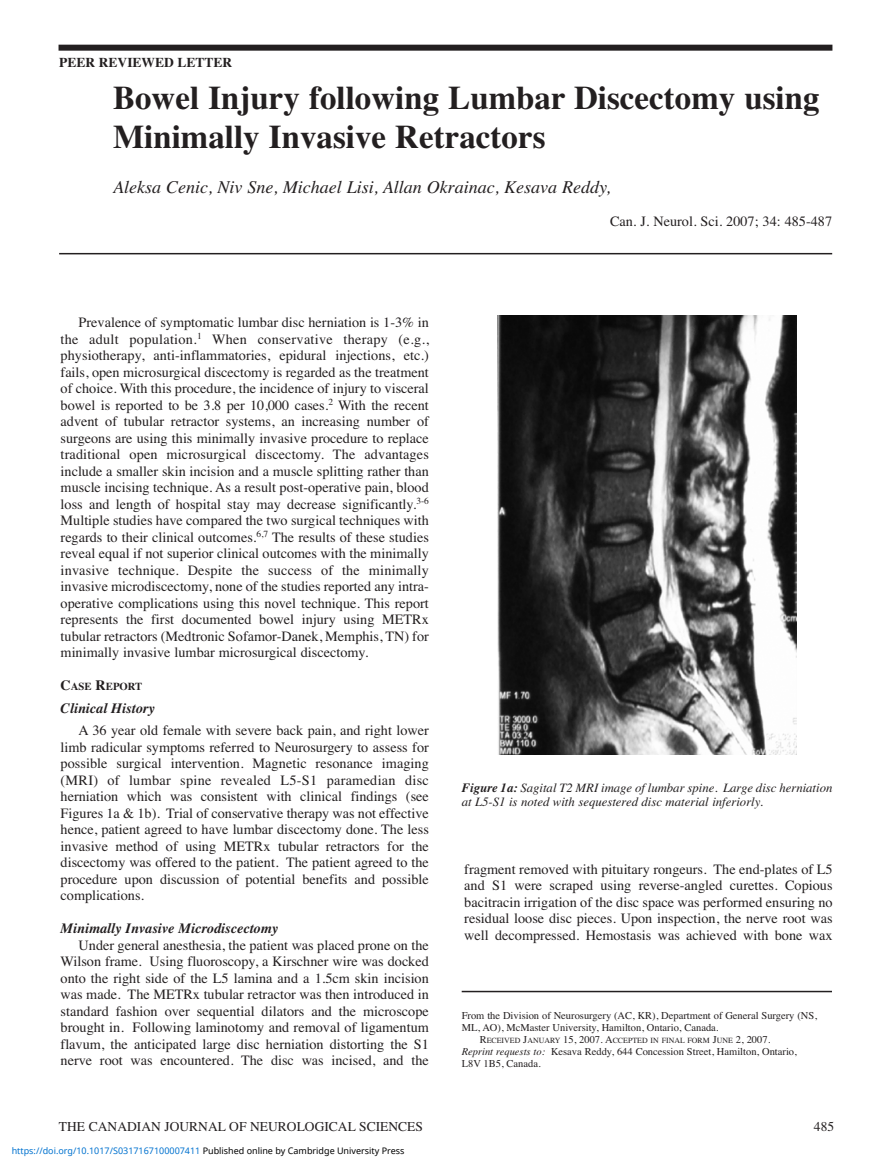
<style>
.page{position:relative;width:891px;height:1175px;background:#fff}
.page>*{position:absolute;margin:0;border:0;box-sizing:border-box;transform-origin:0 0}
.t1{font:700 33px/39px "Times";color:#231f20}
.t2{font:italic 18px "Times";color:#231f20}
.t3{font:14.25px/16.5px "Times";color:#231f20;text-align:justify}
.t4{font:italic 700 14.25px "Times";color:#231f20}
.t5{font:13.5px "Times";color:#231f20}
.t6{font:700 13.5px "Times";color:#231f20}
.t7{font:italic 12.75px/13.5px "Times";color:#231f20}
.t8{font:700 10.65px "Times";color:#231f20}
.t9{font:10.5px/12px "Times";color:#231f20}
.t10{font:9px "Noto Sans";color:#0172cf}
.t11{font:7.8px "Times";color:#231f20}
.s1{font-size:14.25px}
.s2{font-weight:700}
.s3{font-size:10.5px}
.s4{font-style:italic}
.s5{color:#000}
</style>
<div class="page">
<hr style="left:59px;top:253px;width:773px;height:1px;background:#231f20">
<div style="left:59px;top:45px;width:773px;height:6px;background:#231f20"></div>
<img style="left:498px;top:316px;width:298px;height:438px">
<hr style="left:462px;top:990px;width:370px;height:2px;background:#231f20">
<p class="t6" style="left:59px;top:55px;width:175px">PEER REVIEWED LETTER</p>
<h1 class="t1" style="left:113px;top:78px;width:708px">Bowel Injury following Lumbar Discectomy using<br>Minimally Invasive Retractors</h1>
<p class="t2" style="left:113px;top:176px;width:499px">Aleksa Cenic, Niv Sne, Michael Lisi, Allan Okrainac, Kesava Reddy,</p>
<p class="t3" style="left:610px;top:213px;width:224px">Can. J. Neurol. Sci. 2007; 34: 485-487</p>
<p class="t3" style="left:61px;top:314px;width:370px;text-indent:18px">Prevalence of symptomatic lumbar disc herniation is 1-3% in the adult population.<sup>1</sup> When conservative therapy (e.g., physiotherapy, anti-inflammatories, epidural injections, etc.) fails, open microsurgical discectomy is regarded as the treatment of choice. With this procedure, the incidence of injury to visceral bowel is reported to be 3.8 per 10,000 cases.<sup>2</sup> With the recent advent of tubular retractor systems, an increasing number of surgeons are using this minimally invasive procedure to replace traditional open microsurgical discectomy. The advantages include a smaller skin incision and a muscle splitting rather than muscle incising technique. As a result post-operative pain, blood loss and length of hospital stay may decrease significantly.<sup>3-6<br></sup>Multiple studies have compared the two surgical techniques with regards to their clinical outcomes.<sup>6,7</sup> The results of these studies reveal equal if not superior clinical outcomes with the minimally invasive technique. Despite the success of the minimally invasive microdiscectomy, none of the studies reported any intra&shy;operative complications using this novel technique. This report represents the first documented bowel injury using METRx tubular retractors (Medtronic Sofamor-Danek, Memphis, TN) for minimally invasive lumbar microsurgical discectomy.</p>
<p class="t8" style="left:61px;top:680px;width:83px"><span class="s1">C</span>ASE <span class="s1">R</span>EPORT</p>
<p class="t4" style="left:61px;top:699px;width:96px">Clinical History</p>
<p class="t3" style="left:61px;top:722px;width:370px;text-indent:18px">A 36 year old female with severe back pain, and right lower limb radicular symptoms referred to Neurosurgery to assess for possible surgical intervention. Magnetic resonance imaging (MRI) of lumbar spine revealed L5-S1 paramedian disc herniation which was consistent with clinical findings (see Figures 1a &amp; 1b). Trial of conservative therapy was not effective hence, patient agreed to have lumbar discectomy done. The less invasive method of using METRx tubular retractors for the discectomy was offered to the patient. The patient agreed to the procedure upon discussion of potential benefits and possible complications.</p>
<p class="t4" style="left:61px;top:920px;width:219px">Minimally Invasive Microdiscectomy</p>
<p class="t3" style="left:61px;top:936px;width:370px;text-indent:18px">Under general anesthesia, the patient was placed prone on the Wilson frame. Using fluoroscopy, a Kirschner wire was docked onto the right side of the L5 lamina and a 1.5cm skin incision was made. The METRx tubular retractor was then introduced in standard fashion over sequential dilators and the microscope brought in. Following laminotomy and removal of ligamentum flavum, the anticipated large disc herniation distorting the S1 nerve root was encountered. The disc was incised, and the</p>
<p class="t7" style="left:462px;top:781px;width:372px"><span class="s2">Figure 1a:</span> Sagital T2 MRI image of lumbar spine. Large disc herniation at L5-S1 is noted with sequestered disc material inferiorly.</p>
<p class="t3" style="left:464px;top:860px;width:370px">fragment removed with pituitary rongeurs. The end-plates of L5 and S1 were scraped using reverse-angled curettes. Copious bacitracin irrigation of the disc space was performed ensuring no residual loose disc pieces. Upon inspection, the nerve root was well decompressed. Hemostasis was achieved with bone wax</p>
<p class="t9" style="left:462px;top:1009px;width:357px">From the Division of Neurosurgery (AC, KR), Department of General Surgery (NS,<br>ML, AO), McMaster University, Hamilton, Ontario, Canada.</p>
<p class="t11" style="left:480px;top:1036px;width:292px"><span class="s3">R</span>ECEIVED <span class="s3">J</span>ANUARY <span class="s3">15, 2007. A</span>CCEPTED IN FINAL FORM <span class="s3">J</span>UNE <span class="s3">2, 2007.</span></p>
<p class="t9" style="left:462px;top:1045px;width:337px"><span class="s4">Reprint requests to:</span> Kesava Reddy, 644 Concession Street, Hamilton, Ontario,<br>L8V 1B5, Canada.</p>
<p class="t5" style="left:59px;top:1118px;width:365px">THE CANADIAN JOURNAL OF NEUROLOGICAL SCIENCES</p>
<p class="t5" style="left:814px;top:1118px;width:22px">485</p>
<p class="t10" style="left:12px;top:1143px;width:394px">https://doi.org/10.1017/S0317167100007411 <span class="s5">Published online by Cambridge University Press</span></p>
</div>
